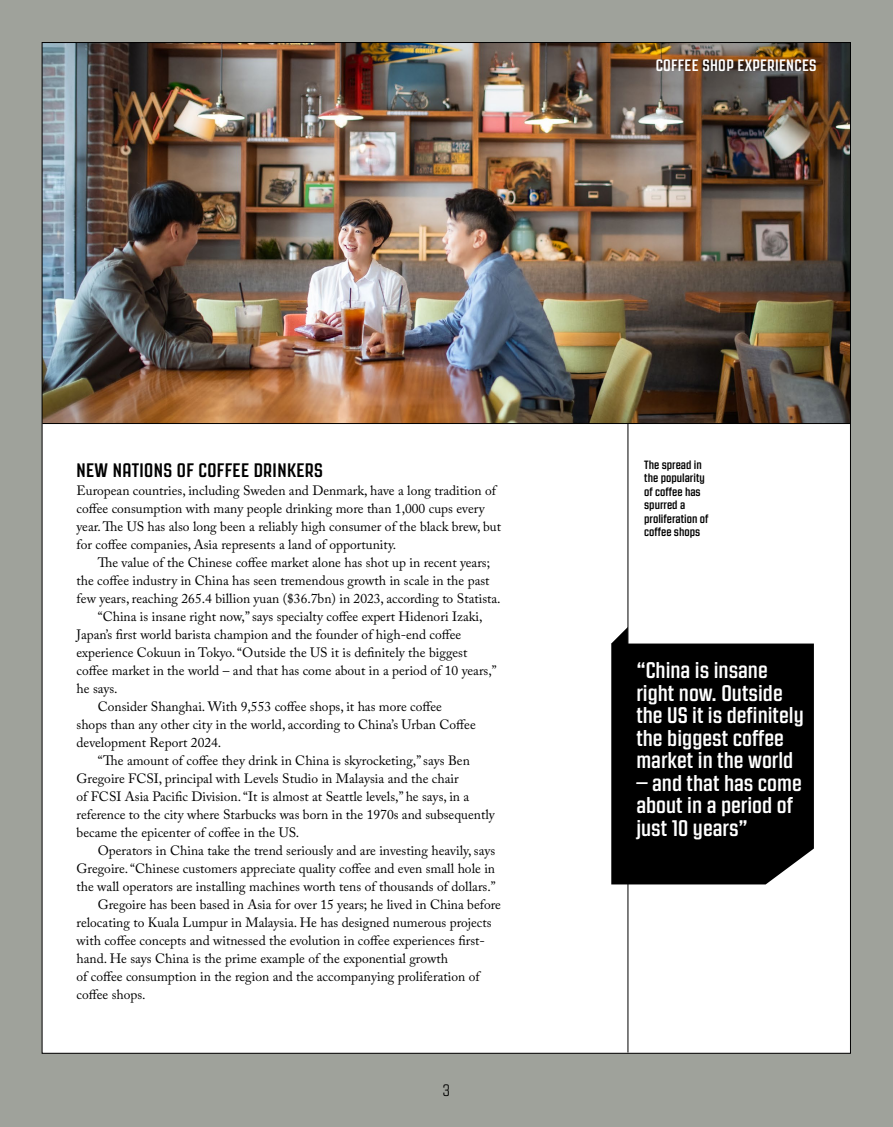
<style>
.page{position:relative;width:893px;height:1127px;background:#9fa29b}
.page>*{position:absolute;margin:0;border:0;box-sizing:border-box;transform-origin:0 0}
.t1{font:700 22.5px/22.5px "Revolution Gothic";color:#fff}
.t2{font:700 19.5px "Revolution Gothic";letter-spacing:.02em;color:#000}
.t3{font:700 16.5px "Revolution Gothic";letter-spacing:.02em;color:#fff}
.t4{font:300 16.5px "Revolution Gothic";color:#000}
.t5{font:13.5px/18px "Adobe Caslon Pro";color:#000}
.t6{font:700 12px/13.5px "Revolution Gothic";color:#000}
</style>
<div class="page">
<div style="left:42px;top:43px;width:808px;height:1010px;background:#fff"></div>
<hr style="left:628px;top:153px;width:1px;height:899px;background:#000">
<img style="left:44px;top:44px;width:805px;height:379px">
<svg style="left:612px;top:627px;width:16px;height:16px"></svg>
<div style="left:611px;top:643px;width:203px;height:241px;background:#000"></div>
<hr style="left:43px;top:423px;width:807px;height:1px;background:#000">
<p class="t3" style="left:656px;top:56px;width:162px">COFFEE SHOP EXPERIENCES</p>
<h2 class="t2" style="left:77px;top:460px;width:248px">NEW NATIONS OF COFFEE DRINKERS</h2>
<p class="t5" style="left:77px;top:481px;width:426px">European countries, including Sweden and Denmark, have a long tradition of coffee consumption with many people drinking more than 1,000 cups every year. The US has also long been a reliably high consumer of the black brew, but for coffee companies, Asia represents a land of opportunity.</p>
<p class="t5" style="left:98px;top:553px;width:394px">The value of the Chinese coffee market alone has shot up in recent years;</p>
<p class="t5" style="left:77px;top:571px;width:414px">the coffee industry in China has seen tremendous growth in scale in the past</p>
<p class="t5" style="left:77px;top:589px;width:426px">few years, reaching 265.4 billion yuan ($36.7bn) in 2023, according to Statista.</p>
<p class="t5" style="left:98px;top:607px;width:386px">“China is insane right now,” says specialty coffee expert Hidenori Izaki,</p>
<p class="t5" style="left:77px;top:625px;width:386px">Japan’s first world barista champion and the founder of high-end coffee</p>
<p class="t5" style="left:77px;top:643px;width:392px">experience Cokuun in Tokyo. “Outside the US it is definitely the biggest</p>
<p class="t5" style="left:77px;top:661px;width:422px">coffee market in the world – and that has come about in a period of 10 years,”</p>
<p class="t5" style="left:77px;top:679px;width:43px">he says.</p>
<p class="t5" style="left:98px;top:697px;width:346px">Consider Shanghai. With 9,553 coffee shops, it has more coffee</p>
<p class="t5" style="left:77px;top:715px;width:401px">shops than any other city in the world, according to China’s Urban Coffee</p>
<p class="t5" style="left:77px;top:733px;width:146px">development Report 2024.</p>
<p class="t5" style="left:98px;top:751px;width:374px">“The amount of coffee they drink in China is skyrocketing,” says Ben</p>
<p class="t5" style="left:77px;top:769px;width:384px">Gregoire FCSI, principal with Levels Studio in Malaysia and the chair</p>
<p class="t5" style="left:77px;top:787px;width:394px">of FCSI Asia Pacific Division. “It is almost at Seattle levels,” he says, in a</p>
<p class="t5" style="left:77px;top:805px;width:420px">reference to the city where Starbucks was born in the 1970s and subsequently</p>
<p class="t5" style="left:77px;top:823px;width:224px">became the epicenter of coffee in the US.</p>
<p class="t5" style="left:98px;top:841px;width:399px">Operators in China take the trend seriously and are investing heavily, says</p>
<p class="t5" style="left:77px;top:859px;width:420px">Gregoire. “Chinese customers appreciate quality coffee and even small hole in</p>
<p class="t5" style="left:77px;top:877px;width:421px">the wall operators are installing machines worth tens of thousands of dollars.”</p>
<p class="t5" style="left:98px;top:895px;width:405px">Gregoire has been based in Asia for over 15 years; he lived in China before</p>
<p class="t5" style="left:77px;top:913px;width:417px">relocating to Kuala Lumpur in Malaysia. He has designed numerous projects</p>
<p class="t5" style="left:77px;top:931px;width:410px">with coffee concepts and witnessed the evolution in coffee experiences first-</p>
<p class="t5" style="left:77px;top:949px;width:373px">hand. He says China is the prime example of the exponential growth</p>
<p class="t5" style="left:77px;top:967px;width:404px">of coffee consumption in the region and the accompanying proliferation of</p>
<p class="t5" style="left:77px;top:985px;width:71px">coffee shops.</p>
<p class="t4" style="left:443px;top:1081px;width:9px">3</p>
<p class="t6" style="left:644px;top:458px;width:66px">The spread in the popularity of coffee has spurred a proliferation of coffee shops</p>
<h1 class="t1" style="left:636px;top:659px;width:169px">“China is insane right now. Outside the US it is definitely the biggest coffee market in the world</h1>
<h1 class="t1" style="left:636px;top:772px;width:167px">– and that has come about in a period of just 10 years”</h1>
</div>
